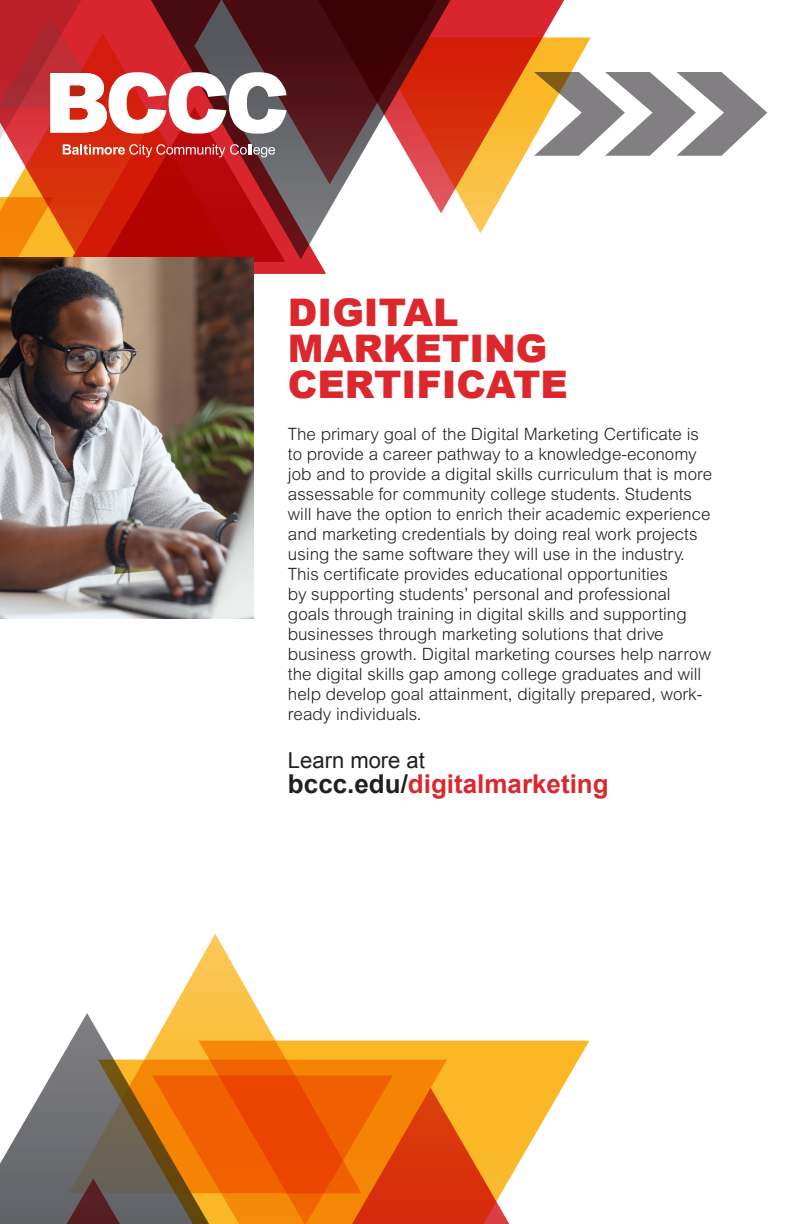
<style>
.page{position:relative;width:792px;height:1224px;background:#fff}
.page>*{position:absolute;margin:0;border:0;box-sizing:border-box;transform-origin:0 0}
.t1{font:900 38px/36px "Arial";color:#dc272d}
.t2{font:700 26px "Arial";color:#dc272d}
.t3{font:22px "Arial";color:#231f20}
.text{font:300 17px/20px "Arial MT Std";color:#231f20}
.s1{color:#231f20}
</style>
<div class="page">
<svg style="left:326px;top:0;width:262px;height:213px"></svg>
<svg style="left:287px;top:184px;width:39px;height:90px;background:#9c676c"></svg>
<svg style="left:287px;top:0;width:159px;height:184px;background:#7b3333"></svg>
<svg style="left:534px;top:72px;width:233px;height:84px"></svg>
<svg style="left:0;top:0;width:287px;height:274px;background:#be483e"></svg>
<svg style="left:170px;top:934px;width:191px;height:107px"></svg>
<svg style="left:50px;top:1013px;width:275px;height:63px"></svg>
<svg style="left:198px;top:1041px;width:391px;height:183px;fill:#fab826"></svg>
<svg style="left:98px;top:1060px;width:349px;height:164px;background:#e55f0a"></svg>
<svg style="left:0;top:1076px;width:393px;height:148px;background:#bc692e"></svg>
<img style="left:0;top:258px;width:254px;height:361px">
<p class="t1" style="left:288px;top:293px;width:172px">DIGITAL</p>
<p class="t1" style="left:288px;top:329px;width:281px">MARKETING<br>CERTIFICATE</p>
<p class="text" style="left:288px;top:424px;width:426px">The primary goal of the Digital Marketing Certificate is to provide a career pathway to a knowledge-economy job and to provide a digital skills curriculum that is more assessable for community college students. Students will have the option to enrich their academic experience and marketing credentials by doing real work projects using the same software they will use in the industry.<br>This certificate provides educational opportunities<br>by supporting students’ personal and professional goals through training in digital skills and supporting businesses through marketing solutions that drive business growth. Digital marketing courses help narrow the digital skills gap among college graduates and will help develop goal attainment, digitally prepared, work&shy;ready individuals.</p>
<p class="t3" style="left:288px;top:746px;width:138px">Learn more at</p>
<p class="t2" style="left:288px;top:767px;width:322px"><span class="s1">bccc.edu/</span>digitalmarketing</p>
</div>
